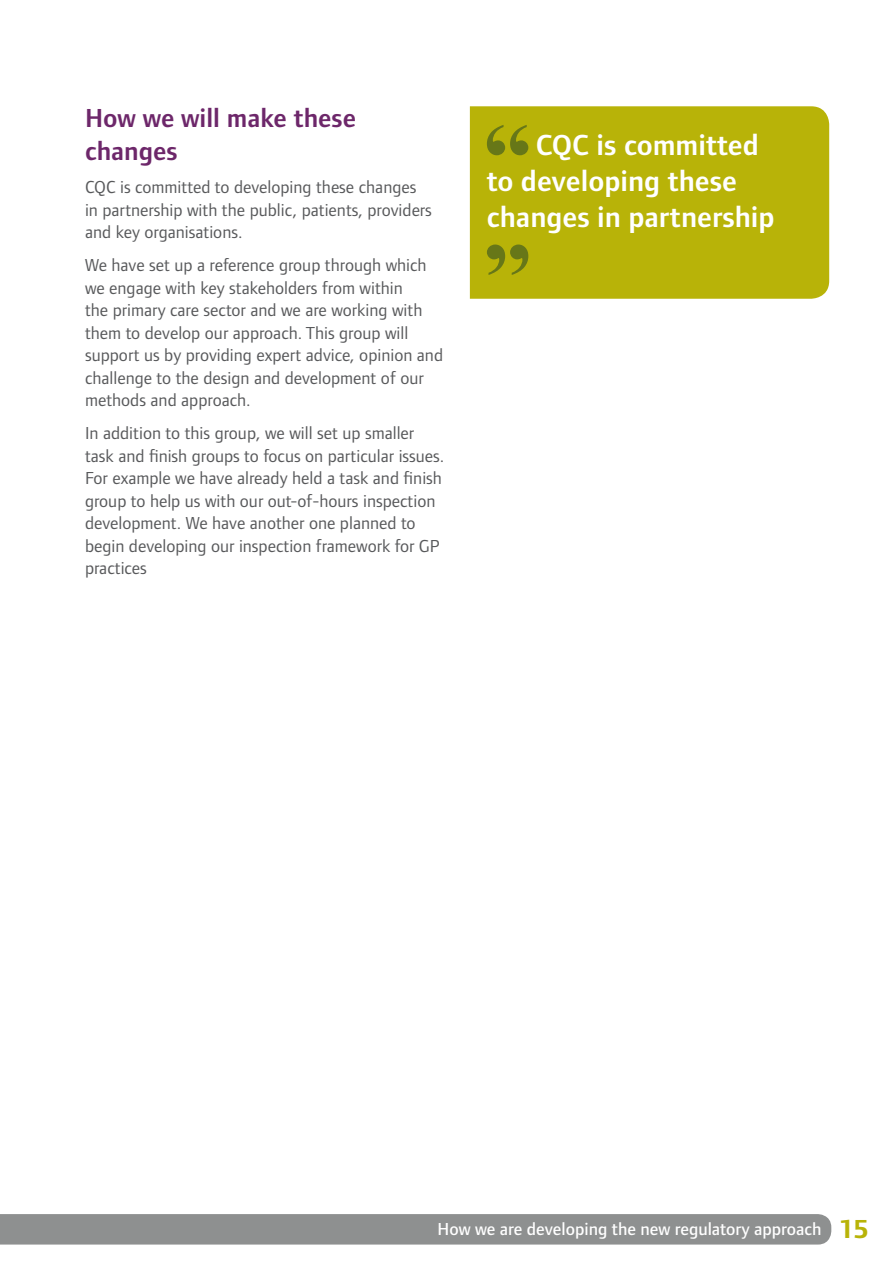
<style>
.page{position:relative;width:893px;height:1263px;background:#fff}
.page>*{position:absolute;margin:0;border:0;box-sizing:border-box;transform-origin:0 0}
.t1{font:600 30px/36px "Foundry Form Sans";color:#fff}
.t2{font:600 27px/33px "Foundry Form Sans";color:#6d276a}
.t3{font:18px/22.5px "Foundry Form Sans";color:#58595b}
.t4{font:500 18px "Foundry Form Sans";color:#fff}
.s1{font-weight:700;font-size:27px;color:#b8b308}
</style>
<div class="page">
<div style="left:0;top:1214px;width:831px;height:30px;background:#8e9090"></div>
<div style="left:470px;top:106px;width:359px;height:193px;background:#b8b308"></div>
<svg style="left:487px;top:125px;width:41px;height:30px"></svg>
<svg style="left:487px;top:245px;width:41px;height:30px"></svg>
<h2 class="t2" style="left:85px;top:102px;width:273px">How we will make these changes</h2>
<p class="t3" style="left:85px;top:176px;width:348px">CQC is committed to developing these changes in partnership with the public, patients, providers and key organisations.</p>
<p class="t3" style="left:85px;top:254px;width:360px">We have set up a reference group through which we engage with key stakeholders from within<br>the primary care sector and we are working with them to develop our approach. This group will support us by providing expert advice, opinion and challenge to the design and development of our methods and approach.</p>
<p class="t3" style="left:85px;top:422px;width:361px">In addition to this group, we will set up smaller task and finish groups to focus on particular issues.<br>For example we have already held a task and finish group to help us with our out-of-hours inspection development. We have another one planned to begin developing our inspection framework for GP practices</p>
<h1 class="t1" style="left:487px;top:127px;width:289px;text-indent:49px">CQC is committed to developing these changes in partnership</h1>
<p class="t4" style="left:438px;top:1218px;width:432px">How we are developing the new regulatory approach <span class="s1">15</span></p>
</div>
